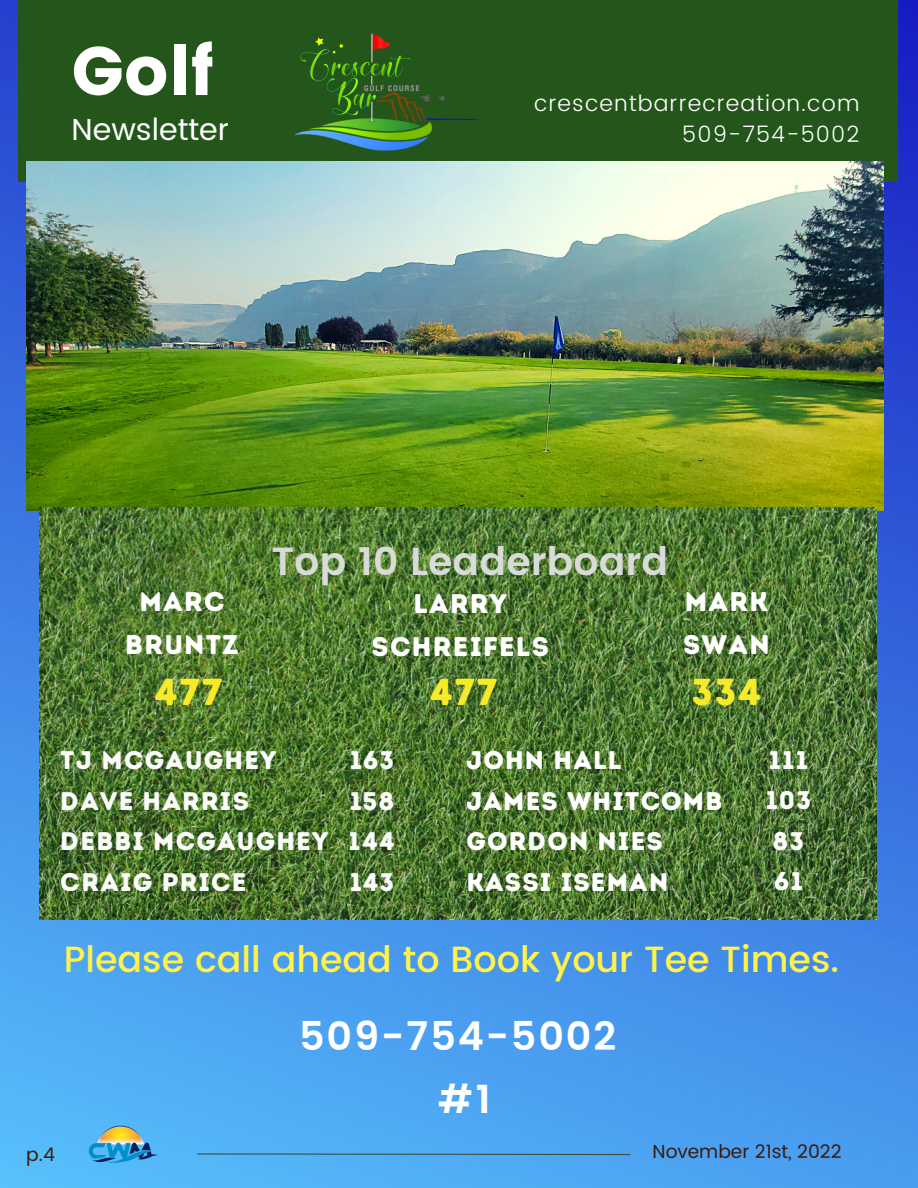
<style>
.page{position:relative;width:918px;height:1188px;background:#fff}
.page>*{position:absolute;margin:0;border:0;box-sizing:border-box;transform-origin:0 0}
.t1{font:68.4px "Poppins";color:#fff}
.t2{font:600 39.75px/63.4px "Poppins";letter-spacing:.045em;color:#fff;text-align:center}
.t3{font:600 39.15px "Poppins";color:#fff}
.t4{font:37.5px "Intro Rust Base";letter-spacing:.045em;color:#f8ea29}
.t5{font:500 36.45px "Poppins";color:#fff34b}
.t6{font:30.3px "Poppins";color:#fff}
.t7{font:27px/42.8px "Intro Rust Base";letter-spacing:.045em;color:#fff;text-align:center}
.t8{font:25.5px/40.5px "Intro Rust Base";letter-spacing:.045em;color:#fff}
.t9{font:300 22.35px/31.2px "Poppins";letter-spacing:.05em;color:#fff;text-align:right}
.t10{font:18.75px "Poppins";color:#3c1a0c}
</style>
<div class="page">
<img style="left:0;top:0;width:918px;height:1188px">
<div style="left:18px;top:0;width:880px;height:181px;background:#24551b"></div>
<img style="left:26px;top:161px;width:858px;height:349px">
<svg style="left:196px;top:1153px;width:436px;height:3px"></svg>
<img style="left:286px;top:33px;width:198px;height:129px">
<img style="left:87px;top:1125px;width:72px;height:39px">
<img style="left:39px;top:507px;width:837px;height:412px">
<h1 class="t1" style="left:72px;top:31px;width:143px">Golf</h1>
<p class="t6" style="left:72px;top:112px;width:159px">Newsletter</p>
<p class="t9" style="left:534px;top:88px;width:327px">crescentbarrecreation.com<br>509-754-5002</p>
<h3 class="t3" style="left:271px;top:538px;width:398px">Top 10 Leaderboard</h3>
<p class="t7" style="left:125px;top:580px;width:115px">MARC<br>BRUNTZ</p>
<p class="t7" style="left:372px;top:582px;width:179px">LARRY<br>SCHREIFELS</p>
<h3 class="t4" style="left:155px;top:669px;width:69px">477</h3>
<p class="t7" style="left:683px;top:580px;width:88px;text-align:left">MARK<br>SWAN</p>
<h3 class="t4" style="left:430px;top:669px;width:69px">477</h3>
<h3 class="t4" style="left:692px;top:669px;width:71px">334</h3>
<p class="t8" style="left:61px;top:740px;width:269px">TJ MCGAUGHEY<br>DAVE HARRIS<br>DEBBI MCGAUGHEY<br>CRAIG PRICE</p>
<p class="t8" style="left:349px;top:740px;width:47px;text-align:justify">163<br>158<br>144<br>143</p>
<p class="t8" style="left:466px;top:740px;width:257px">JOHN HALL<br>JAMES WHITCOMB<br>GORDON NIES<br>KASSI ISEMAN</p>
<p class="t8" style="left:766px;top:740px;width:47px;text-align:center">111<br>103<br>83<br>61</p>
<p class="t10" style="left:26px;top:1143px;width:30px">p.4</p>
<h3 class="t5" style="left:64px;top:938px;width:777px">Please call ahead to Book your Tee Times.</h3>
<h2 class="t2" style="left:299px;top:1004px;width:319px">509-754-5002 #1</h2>
<p class="t10" style="left:653px;top:1141px;width:191px">November 21st, 2022</p>
</div>
